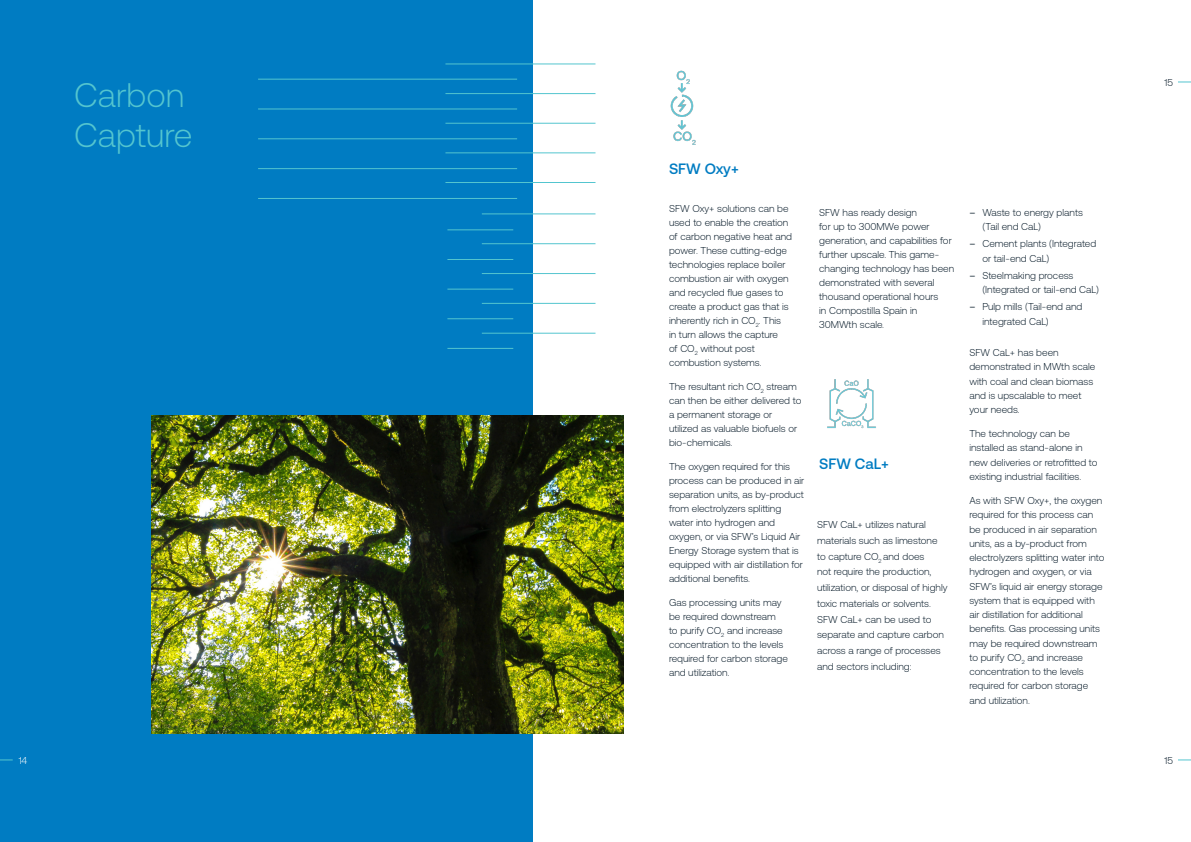
<style>
.page{position:relative;width:1191px;height:842px;background:#fff}
.page>*{position:absolute;margin:0;border:0;box-sizing:border-box;transform-origin:0 0}
.t1{font:300 34px "Aeonik";color:#54c5cf}
.Call_out{font:500 15px "Aeonik";color:#007cc2}
.Body{font:300 10px/14px "Aeonik";color:#001524}
.t2{font:300 10px "Aeonik";color:#fff}
.Call_out-2{font:300 10px "Aeonik";color:#001524}
.s1{font-weight:400}
</style>
<div class="page">
<svg style="left:1178px;top:759px;width:13px;height:1px"></svg>
<div style="left:0;top:0;width:532px;height:842px;background:#007cc2"></div>
<svg style="left:0;top:759px;width:13px;height:1px"></svg>
<img style="left:151px;top:415px;width:472px;height:319px">
<hr style="left:445px;top:182px;width:150px;height:1px;background:#54c5cf">
<hr style="left:445px;top:152px;width:150px;height:1px;background:#54c5cf">
<hr style="left:445px;top:123px;width:150px;height:1px;background:#54c5cf">
<hr style="left:445px;top:93px;width:150px;height:1px;background:#54c5cf">
<hr style="left:445px;top:63px;width:150px;height:1px;background:#54c5cf">
<hr style="left:258px;top:79px;width:259px;height:1px;background:#54c5cf">
<hr style="left:258px;top:108px;width:259px;height:1px;background:#54c5cf">
<hr style="left:258px;top:198px;width:259px;height:1px;background:#54c5cf">
<hr style="left:258px;top:168px;width:259px;height:1px;background:#54c5cf">
<hr style="left:258px;top:138px;width:259px;height:1px;background:#54c5cf">
<hr style="left:447px;top:229px;width:66px;height:1px;background:#54c5cf">
<hr style="left:447px;top:259px;width:66px;height:1px;background:#54c5cf">
<hr style="left:447px;top:289px;width:66px;height:1px;background:#54c5cf">
<hr style="left:447px;top:318px;width:66px;height:1px;background:#54c5cf">
<hr style="left:447px;top:348px;width:66px;height:1px;background:#54c5cf">
<hr style="left:482px;top:333px;width:113px;height:1px;background:#54c5cf">
<hr style="left:482px;top:303px;width:113px;height:1px;background:#54c5cf">
<hr style="left:482px;top:213px;width:113px;height:1px;background:#54c5cf">
<hr style="left:482px;top:243px;width:113px;height:1px;background:#54c5cf">
<hr style="left:482px;top:273px;width:113px;height:1px;background:#54c5cf">
<svg style="left:1178px;top:82px;width:13px;height:1px"></svg>
<img style="left:670px;top:70px;width:26px;height:75px">
<img style="left:827px;top:379px;width:49px;height:50px">
<h1 class="t1" style="left:74px;top:77px;width:112px">Carbon</h1>
<h1 class="t1" style="left:74px;top:117px;width:120px">Capture</h1>
<p class="Call_out" style="left:669px;top:160px;width:71px">SFW Oxy+</p>
<p class="Body" style="left:669px;top:201px;width:125px">SFW Oxy+ solutions can be used to enable the creation of carbon negative heat and power. These cutting-edge technologies replace boiler combustion air with oxygen and recycled flue gases to create a product gas that is inherently rich in CO<sub>2</sub>. This<br>in turn allows the capture<br>of CO<sub>2</sub> without post combustion systems.</p>
<p class="Body" style="left:669px;top:379px;width:134px">The resultant rich CO<sub>2</sub> stream can then be either delivered to a permanent storage or utilized as valuable biofuels or bio-chemicals.</p>
<p class="Body" style="left:669px;top:459px;width:137px">The oxygen required for this process can be produced in air separation units, as by-product from electrolyzers splitting water into hydrogen and oxygen, or via SFW’s Liquid Air<br>Energy Storage system that is equipped with air distillation for additional benefits.</p>
<p class="Body" style="left:669px;top:595px;width:120px">Gas processing units may be required downstream<br>to purify CO<sub>2</sub> and increase concentration to the levels required for carbon storage and utilization.</p>
<p class="Body" style="left:819px;top:205px;width:136px">SFW has ready design<br>for up to 300MWe power generation, and capabilities for further upscale. This game&shy;changing technology has been demonstrated with several thousand operational hours<br>in Compostilla Spain in<br>30MWth scale.</p>
<p class="Call_out" style="left:819px;top:455px;width:71px">SFW CaL+</p>
<p class="Body" style="left:817px;top:517px;width:132px;line-height:15.7px">SFW CaL+ utilizes natural materials such as limestone to capture CO<sub>2</sub> and does<br>not require the production, utilization, or disposal of highly toxic materials or solvents.<br>SFW CaL+ can be used to separate and capture carbon across a range of processes and sectors including:</p>
<p class="Body" style="left:982px;top:205px;width:102px;text-indent:-13px"><span class="s1">–</span> Waste to energy plants (Tail end CaL)</p>
<p class="Body" style="left:982px;top:237px;width:115px;text-indent:-13px"><span class="s1">–</span> Cement plants (Integrated or tail-end CaL)</p>
<p class="Body" style="left:982px;top:268px;width:118px;text-indent:-13px"><span class="s1">–</span> Steelmaking process (Integrated or tail-end CaL)</p>
<p class="Body" style="left:982px;top:300px;width:101px;text-indent:-13px"><span class="s1">–</span> Pulp mills (Tail-end and integrated CaL)</p>
<p class="Body" style="left:969px;top:345px;width:127px">SFW CaL+ has been demonstrated in MWth scale with coal and clean biomass and is upscalable to meet your needs.</p>
<p class="Body" style="left:969px;top:427px;width:130px">The technology can be installed as stand-alone in new deliveries or retrofitted to existing industrial facilities.</p>
<p class="Body" style="left:969px;top:494px;width:137px">As with SFW Oxy+, the oxygen required for this process can be produced in air separation units, as a by-product from electrolyzers splitting water into hydrogen and oxygen, or via<br>SFW’s liquid air energy storage system that is equipped with air distillation for additional benefits. Gas processing units may be required downstream to purify CO<sub>2</sub> and increase concentration to the levels required for carbon storage and utilization.</p>
<p class="Call_out-2" style="left:1164px;top:77px;width:10px">15</p>
<p class="t2" style="left:19px;top:755px;width:10px">14</p>
<p class="Body" style="left:1164px;top:753px;width:10px">15</p>
</div>
